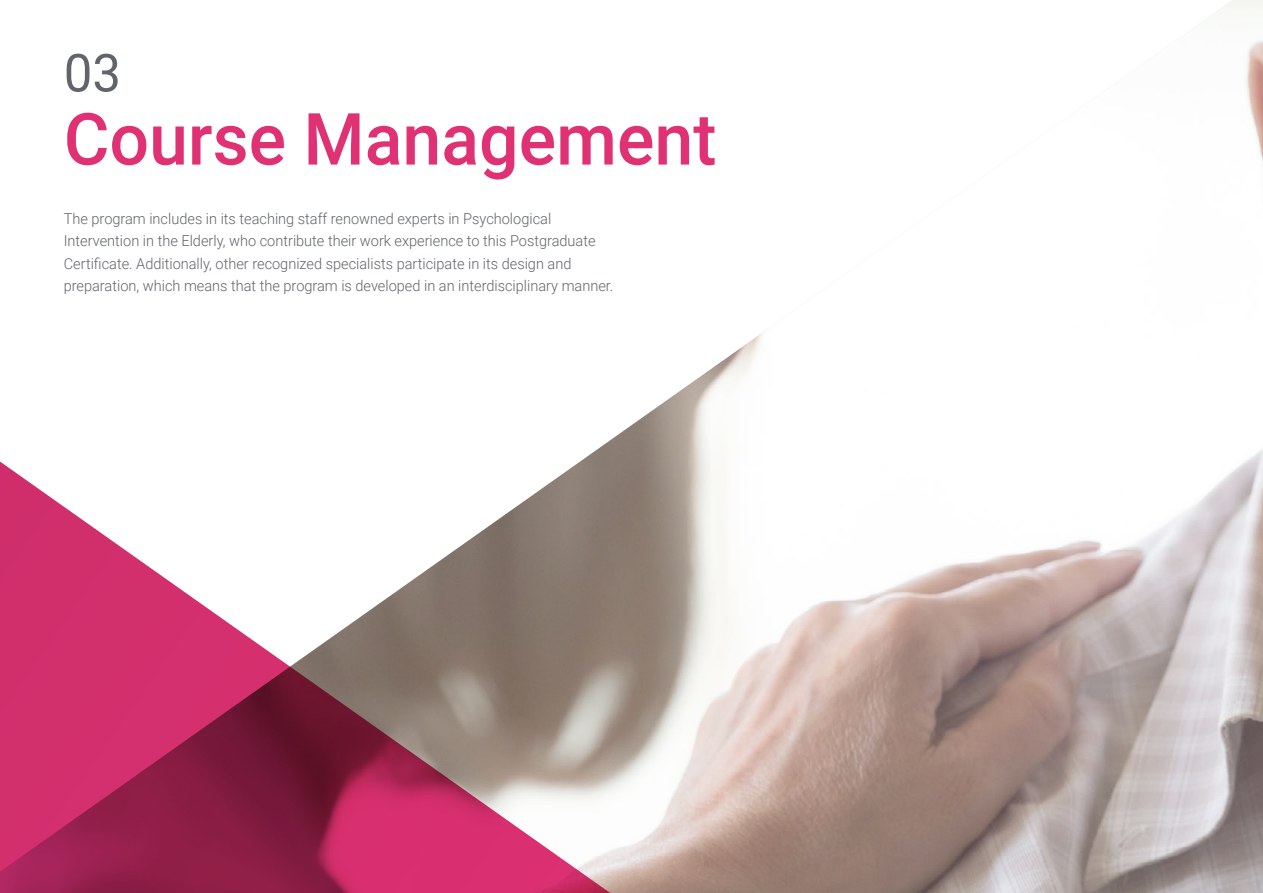
<style>
.page{position:relative;width:1263px;height:893px;background:#fff}
.page>*{position:absolute;margin:0;border:0;box-sizing:border-box;transform-origin:0 0}
.t1{font:500 72px "Roboto";color:#df3174}
.t2{font:52.5px "Roboto";color:#61646a}
.t3{font:300 15px/22.5px "Roboto";color:#61646a}
</style>
<div class="page">
<img style="left:602px;top:0;width:661px;height:893px">
<svg style="left:0;top:446px;width:640px;height:447px"></svg>
<h2 class="t2" style="left:64px;top:36px;width:59px">03</h2>
<h1 class="t1" style="left:64px;top:89px;width:654px">Course Management</h1>
<p class="t3" style="left:64px;top:207px;width:551px">The program includes in its teaching staff renowned experts in Psychological Intervention in the Elderly, who contribute their work experience to this Postgraduate Certificate. Additionally, other recognized specialists participate in its design and preparation, which means that the program is developed in an interdisciplinary manner.</p>
</div>
